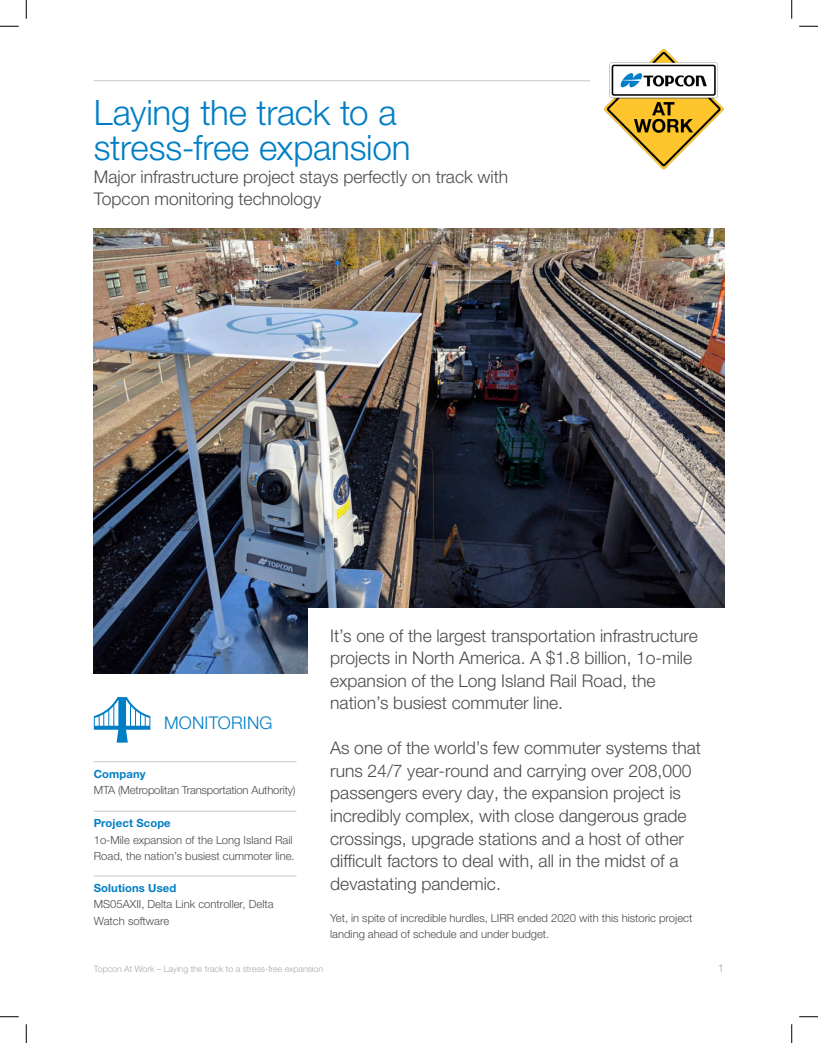
<style>
.page{position:relative;width:818px;height:1043px;background:#fff}
.page>*{position:absolute;margin:0;border:0;box-sizing:border-box;transform-origin:0 0}
.t1{font:300 35px/35px "Helvetica Neue LTW1 G";letter-spacing:-.01em;color:#007ec5}
.Paragraph_1{font:300 17.5px/22.5px "Helvetica Neue LTW1 G";color:#4b4c4d}
.Paragraph_Intro_Text{font:300 17.5px/22.5px "Helvetica Neue LTW1 G";color:#4b4c4d}
.Paragraph_1-2{font:300 17.5px "Helvetica Neue LTW1 G";letter-spacing:.01em;color:#007ec5}
.Fine_Print{font:300 11.25px/16.2px "Helvetica Neue LTW1 G";color:#4b4c4d}
.Paragraph_1-3{font:300 11.25px/16.2px "Helvetica Neue LTW1 G";color:#4b4c4d}
.Fine_Print-2{font:700 11.25px "Helvetica Neue LTW1 G";letter-spacing:.01em;color:#007ec5}
.t2{font:300 11.25px "Helvetica Neue LTW1 G";color:#a8a9ad}
.t3{font:300 8.75px "Helvetica Neue LTW1 G";color:#a8a9ad}
</style>
<div class="page">
<img style="left:94px;top:229px;width:630px;height:444px">
<div style="left:308px;top:608px;width:418px;height:353px;background:#fff"></div>
<hr style="left:94px;top:80px;width:496px;height:1px;background:#d1d2d4">
<hr style="left:94px;top:810px;width:202px;height:1px;background:#d1d2d4">
<img style="left:604px;top:48px;width:120px;height:122px">
<hr style="left:94px;top:875px;width:202px;height:1px;background:#d1d2d4">
<hr style="left:94px;top:761px;width:202px;height:1px;background:#d1d2d4">
<svg style="left:94px;top:697px;width:56px;height:45px"></svg>
<svg style="left:0;top:25px;width:19px;height:2px"></svg>
<svg style="left:799px;top:25px;width:19px;height:2px"></svg>
<svg style="left:0;top:1016px;width:19px;height:1px"></svg>
<svg style="left:799px;top:1016px;width:19px;height:1px"></svg>
<svg style="left:25px;top:0;width:2px;height:19px"></svg>
<svg style="left:25px;top:1024px;width:2px;height:18px"></svg>
<svg style="left:791px;top:0;width:1px;height:19px"></svg>
<svg style="left:791px;top:1024px;width:1px;height:18px"></svg>
<p class="t1" style="left:94px;top:95px;width:318px">Laying the track to a stress-free expansion</p>
<p class="Paragraph_Intro_Text" style="left:94px;top:165px;width:416px">Major infrastructure project stays perfectly on track with<br>Topcon monitoring technology</p>
<p class="Paragraph_1-2" style="left:164px;top:712px;width:110px">MONITORING</p>
<p class="Fine_Print-2" style="left:94px;top:767px;width:53px">Company</p>
<p class="Fine_Print" style="left:94px;top:782px;width:203px">MTA (Metropolitan Transportation Authority)</p>
<p class="Fine_Print-2" style="left:94px;top:816px;width:78px">Project Scope</p>
<p class="Fine_Print" style="left:94px;top:831px;width:202px">1o-Mile expansion of the Long Island Rail<br>Road, the nation’s busiest cummoter line.</p>
<p class="Fine_Print-2" style="left:94px;top:881px;width:84px">Solutions Used</p>
<p class="Fine_Print" style="left:94px;top:896px;width:181px">MS05AXII, Delta Link controller, Delta<br>Watch software</p>
<p class="Paragraph_1" style="left:330px;top:624px;width:369px">It’s one of the largest transportation infrastructure projects in North America. A $1.8 billion, 1o-mile expansion of the Long Island Rail Road, the nation’s busiest commuter line.</p>
<p class="Paragraph_1" style="left:330px;top:737px;width:372px">As one of the world’s few commuter systems that runs 24/7 year-round and carrying over 208,000 passengers every day, the expansion project is incredibly complex, with close dangerous grade crossings, upgrade stations and a host of other difficult factors to deal with, all in the midst of a devastating pandemic.</p>
<p class="Paragraph_1-3" style="left:330px;top:909px;width:363px">Yet, in spite of incredible hurdles, LIRR ended 2020 with this historic project landing ahead of schedule and under budget.</p>
<p class="t3" style="left:94px;top:963px;width:231px">Topcon At Work – Laying the track to a stress-free expansion</p>
<p class="t2" style="left:717px;top:960px;width:8px">1</p>
</div>
